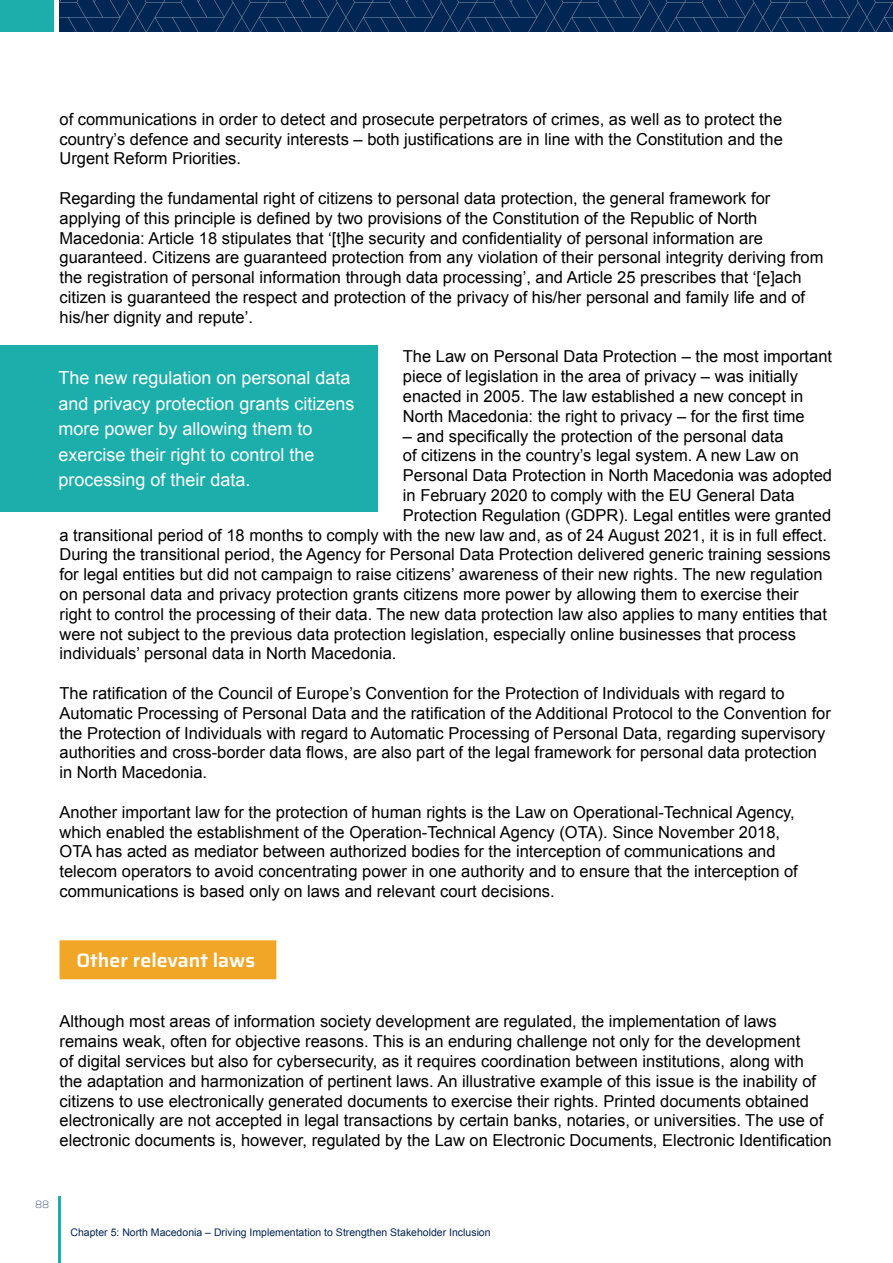
<style>
.page{position:relative;width:893px;height:1263px;background:#fff}
.page>*{position:absolute;margin:0;border:0;box-sizing:border-box;transform-origin:0 0}
.t1{font:600 19.5px "Saira";color:#fff}
.t2{font:18px/25.5px "Arial";color:#fff}
.t3{font:16.5px/19.8px "Arial";color:#000}
.t4{font:10.5px "Arial";color:#022653}
.t5{font:100 10.5px "Saira";color:#022653}
</style>
<div class="page">
<svg style="left:59px;top:0;width:834px;height:32px;background:#092c57"></svg>
<div style="left:0;top:0;width:54px;height:32px;background:#1baeaa"></div>
<hr style="left:59px;top:1196px;width:2px;height:67px;background:#1baeaa">
<div style="left:60px;top:940px;width:216px;height:39px;background:#f2a628"></div>
<div style="left:0;top:345px;width:377px;height:167px;background:#1baeaa"></div>
<p class="t3" style="left:60px;top:109px;width:725px;text-align:justify">of communications in order to detect and prosecute perpetrators of crimes, as well as to protect the country’s defence and security interests – both justifications are in line with the Constitution and the Urgent Reform Priorities.</p>
<p class="t3" style="left:60px;top:188px;width:765px">Regarding the fundamental right of citizens to personal data protection, the general framework for applying of this principle is defined by two provisions of the Constitution of the Republic of North Macedonia: Article 18 stipulates that ‘[t]he security and confidentiality of personal information are guaranteed. Citizens are guaranteed protection from any violation of their personal integrity deriving from the registration of personal information through data processing’, and Article 25 prescribes that ‘[e]ach citizen is guaranteed the respect and protection of the privacy of his/her personal and family life and of his/her dignity and repute’.</p>
<p class="t3" style="left:403px;top:347px;width:431px">The Law on Personal Data Protection – the most important piece of legislation in the area of privacy – was initially enacted in 2005. The law established a new concept in North Macedonia: the right to privacy – for the first time</p>
<p class="t3" style="left:403px;top:426px;width:382px">– and specifically the protection of the personal data</p>
<p class="t3" style="left:403px;top:446px;width:397px">of citizens in the country’s legal system. A new Law on</p>
<p class="t3" style="left:403px;top:466px;width:431px">Personal Data Protection in North Macedonia was adopted</p>
<p class="t3" style="left:403px;top:485px;width:393px">in February 2020 to comply with the EU General Data</p>
<p class="t3" style="left:403px;top:505px;width:430px">Protection Regulation (GDPR). Legal entitles were granted</p>
<p class="t3" style="left:60px;top:525px;width:769px">a transitional period of 18 months to comply with the new law and, as of 24 August 2021, it is in full effect.</p>
<p class="t3" style="left:60px;top:545px;width:773px">During the transitional period, the Agency for Personal Data Protection delivered generic training sessions</p>
<p class="t3" style="left:60px;top:565px;width:765px">for legal entities but did not campaign to raise citizens’ awareness of their new rights. The new regulation</p>
<p class="t3" style="left:60px;top:584px;width:741px">on personal data and privacy protection grants citizens more power by allowing them to exercise their</p>
<p class="t3" style="left:60px;top:604px;width:769px">right to control the processing of their data. The new data protection law also applies to many entities that</p>
<p class="t3" style="left:60px;top:624px;width:738px">were not subject to the previous data protection legislation, especially online businesses that process</p>
<p class="t3" style="left:60px;top:644px;width:338px">individuals’ personal data in North Macedonia.</p>
<p class="t3" style="left:60px;top:683px;width:773px">The ratification of the Council of Europe’s Convention for the Protection of Individuals with regard to Automatic Processing of Personal Data and the ratification of the Additional Protocol to the Convention for the Protection of Individuals with regard to Automatic Processing of Personal Data, regarding supervisory authorities and cross-border data flows, are also part of the legal framework for personal data protection in North Macedonia.</p>
<p class="t3" style="left:60px;top:802px;width:740px">Another important law for the protection of human rights is the Law on Operational-Technical Agency, which enabled the establishment of the Operation-Technical Agency (OTA). Since November 2018, OTA has acted as mediator between authorized bodies for the interception of communications and telecom operators to avoid concentrating power in one authority and to ensure that the interception of communications is based only on laws and relevant court decisions.</p>
<p class="t2" style="left:58px;top:365px;width:298px">The new regulation on personal data and privacy protection grants citizens more power by allowing them to exercise their right to control the processing of their data.</p>
<p class="t1" style="left:77px;top:944px;width:180px">Other relevant laws</p>
<p class="t3" style="left:60px;top:1012px;width:774px">Although most areas of information society development are regulated, the implementation of laws remains weak, often for objective reasons. This is an enduring challenge not only for the development<br>of digital services but also for cybersecurity, as it requires coordination between institutions, along with<br>the adaptation and harmonization of pertinent laws. An illustrative example of this issue is the inability of citizens to use electronically generated documents to exercise their rights. Printed documents obtained electronically are not accepted in legal transactions by certain banks, notaries, or universities. The use of electronic documents is, however, regulated by the Law on Electronic Documents, Electronic Identification</p>
<p class="t5" style="left:35px;top:1196px;width:16px">88</p>
<p class="t4" style="left:70px;top:1225px;width:422px">Chapter 5: North Macedonia – Driving Implementation to Strengthen Stakeholder Inclusion</p>
</div>
